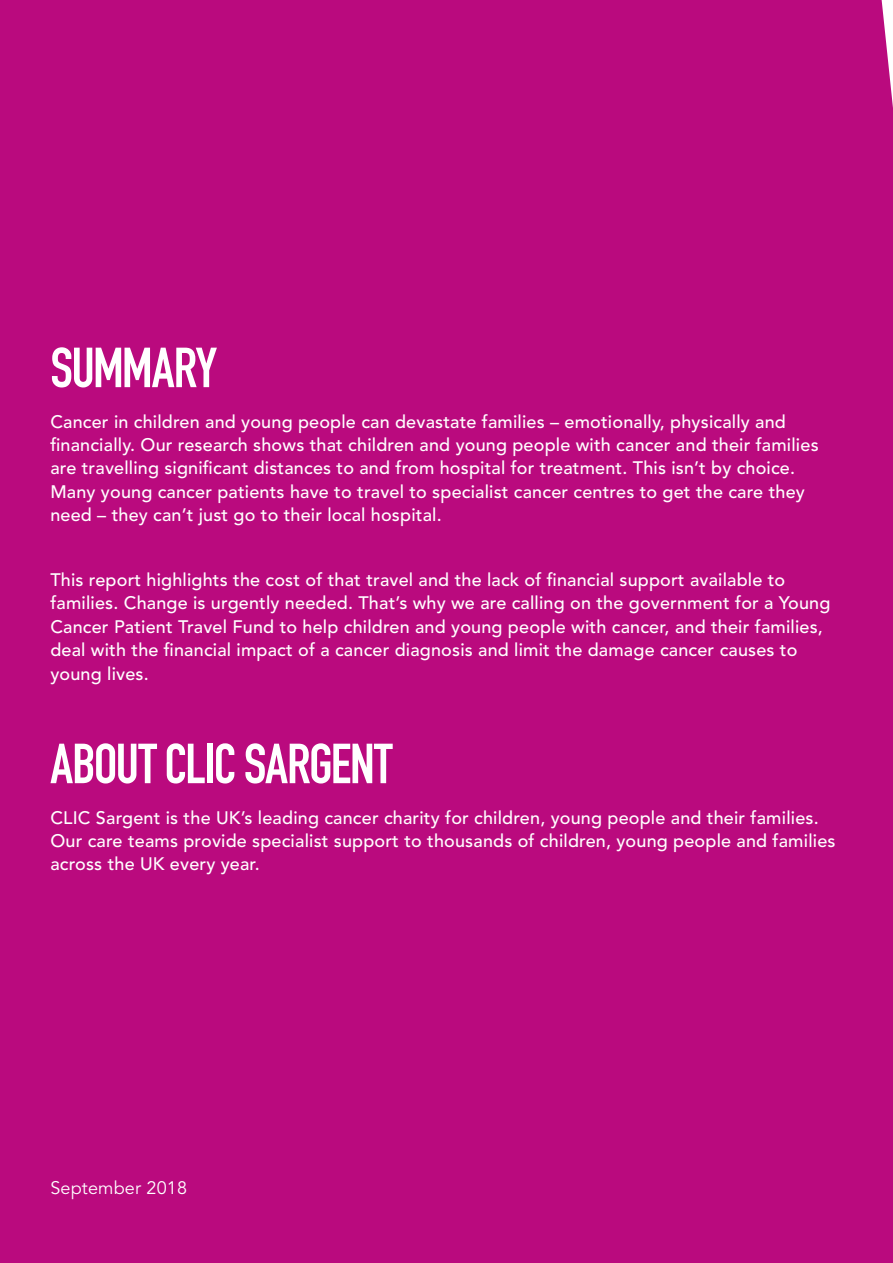
<style>
.page{position:relative;width:893px;height:1263px;background:#ba0a7e}
.page>*{position:absolute;margin:0;border:0;box-sizing:border-box;transform-origin:0 0}
.NB_35_31_45_Header_W{font:700 55.5px "DIN Condensed";letter-spacing:-.025em;color:#fff}
.Din_heading_white{font:700 55.5px "DIN Condensed";letter-spacing:-.03em;color:#fff}
.NB_12_15_6_Intro_des{font:500 18px/23.4px "Avenir LT Std";letter-spacing:.01em;color:#fff}
.Avenir_med_white{font:500 18px/23.4px "Avenir LT Std";letter-spacing:.01em;color:#fff}
.NB_12_15_6_Intro_des-2{font:18px "Avenir LT Std";letter-spacing:.01em;color:#fff}
</style>
<div class="page">
<p class="Din_heading_white" style="left:50px;top:335px;width:168px">SUMMARY</p>
<p class="NB_12_15_6_Intro_des" style="left:50px;top:410px;width:770px">Cancer in children and young people can devastate families – emotionally, physically and financially. Our research shows that children and young people with cancer and their families are travelling significant distances to and from hospital for treatment. This isn’t by choice.<br>Many young cancer patients have to travel to specialist cancer centres to get the care they need – they can’t just go to their local hospital.</p>
<p class="NB_12_15_6_Intro_des" style="left:50px;top:568px;width:781px">This report highlights the cost of that travel and the lack of financial support available to families. Change is urgently needed. That’s why we are calling on the government for a Young Cancer Patient Travel Fund to help children and young people with cancer, and their families, deal with the financial impact of a cancer diagnosis and limit the damage cancer causes to young lives.</p>
<p class="NB_35_31_45_Header_W" style="left:50px;top:731px;width:344px">ABOUT CLIC SARGENT</p>
<p class="Avenir_med_white" style="left:50px;top:806px;width:787px">CLIC Sargent is the UK’s leading cancer charity for children, young people and their families.<br>Our care teams provide specialist support to thousands of children, young people and families across the UK every year.</p>
<p class="NB_12_15_6_Intro_des-2" style="left:50px;top:1178px;width:138px">September 2018</p>
</div>
